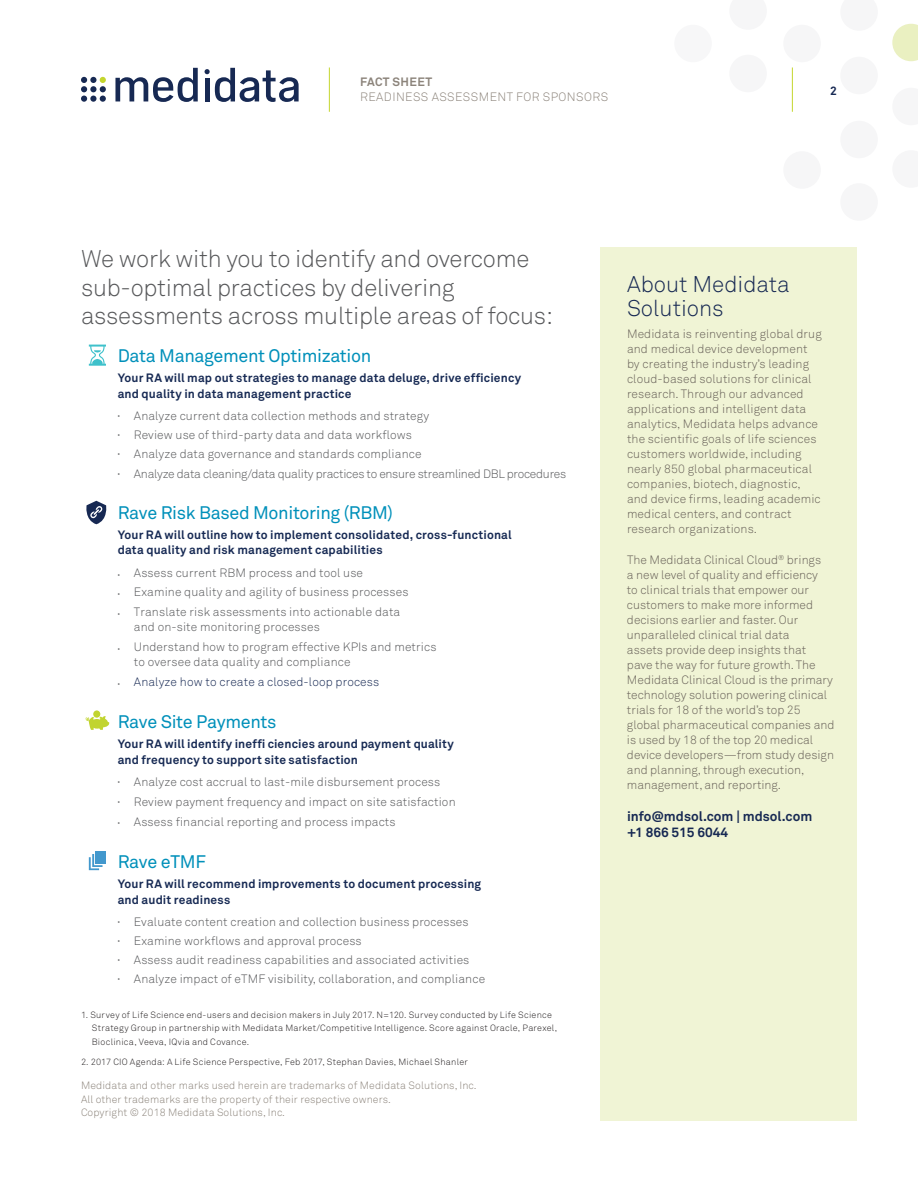
<style>
.page{position:relative;width:918px;height:1188px;background:#fff}
.page>*{position:absolute;margin:0;border:0;box-sizing:border-box;transform-origin:0 0}
.t1{font:300 24px/28.8px "Akkurat Std";letter-spacing:-.01em;color:#57585a}
.t2{font:300 22.5px/24px "Akkurat Std";color:#172953}
.t3{font:18px "Akkurat Std";letter-spacing:-.02em;color:#0090ba}
.t4{font:700 13.5px/16.2px "Akkurat Std";color:#172953}
.t5{font:300 12px/15px "Akkurat Std";color:#676058}
.t6{font:300 12px/15px "Akkurat Std";letter-spacing:.01em;color:#57585a}
.t7{font:700 12px/15.8px "Akkurat Std";letter-spacing:.015em;color:#172a54}
.t8{font:300 12px "Akkurat Std";letter-spacing:-.02em;color:#57585a}
.t9{font:300 12px "Akkurat Std";letter-spacing:.01em;color:#172953}
.t10{font:300 12px "Akkurat Std";letter-spacing:.035em;color:#8c847b}
.t11{font:700 12px "Akkurat Std";letter-spacing:.035em;color:#8c847b}
.t12{font:700 12px "Akkurat Std";color:#172953}
.t13{font:300 10.5px/13.5px "Akkurat Std";letter-spacing:.01em;color:#8c847b}
.t14{font:300 9px/13.5px "Akkurat Std";letter-spacing:.03em;color:#231f20}
.s1{font-family:"Myriad Pro";font-weight:400;font-size:7.5px}
.s2{font-family:"Myriad Pro";font-weight:400;font-size:7.5px;color:#57585a}
</style>
<div class="page">
<hr style="left:329px;top:68px;width:1px;height:44px;background:#c4d62e">
<hr style="left:792px;top:68px;width:1px;height:44px;background:#c4d62e">
<svg style="left:81px;top:77px;width:25px;height:25px"></svg>
<svg style="left:115px;top:68px;width:83px;height:34px"></svg>
<svg style="left:205px;top:68px;width:94px;height:34px"></svg>
<svg style="left:892px;top:24px;width:26px;height:37px"></svg>
<div style="left:840px;top:183px;width:38px;height:38px;background:#f6f6f7;border-radius:50%"></div>
<div style="left:840px;top:121px;width:38px;height:37px;background:#f6f6f7;border-radius:50%"></div>
<div style="left:840px;top:57px;width:38px;height:37px;background:#f6f6f7;border-radius:50%"></div>
<div style="left:783px;top:151px;width:38px;height:38px;background:#f6f6f7;border-radius:50%"></div>
<div style="left:783px;top:25px;width:38px;height:37px;background:#f6f6f7;border-radius:50%"></div>
<div style="left:729px;top:55px;width:38px;height:37px;background:#f6f6f7;border-radius:50%"></div>
<div style="left:674px;top:25px;width:38px;height:37px;background:#f7f7f8;border-radius:50%"></div>
<div style="left:600px;top:247px;width:256px;height:873px;background:#f0f4d5"></div>
<svg style="left:89px;top:854px;width:14px;height:16px"></svg>
<div style="left:96px;top:851px;width:10px;height:13px;background:#4298cd"></div>
<svg style="left:85px;top:710px;width:24px;height:20px"></svg>
<svg style="left:86px;top:501px;width:21px;height:23px"></svg>
<svg style="left:89px;top:345px;width:17px;height:21px"></svg>
<p class="t11" style="left:360px;top:74px;width:73px">FACT SHEET</p>
<p class="t10" style="left:360px;top:89px;width:250px">READINESS ASSESSMENT FOR SPONSORS</p>
<p class="t12" style="left:830px;top:83px;width:8px">2</p>
<h1 class="t1" style="left:81px;top:244px;width:473px">We work with you to identify and overcome sub-optimal practices by delivering assessments across multiple areas of focus:</h1>
<h3 class="t3" style="left:118px;top:345px;width:255px">Data Management Optimization</h3>
<p class="t7" style="left:118px;top:370px;width:405px">Your RA will map out strategies to manage data deluge, drive efficiency and quality in data management practice</p>
<p class="t6" style="left:118px;top:408px;width:313px"><span class="s1">•</span> Analyze current data collection methods and strategy</p>
<p class="t6" style="left:118px;top:427px;width:296px"><span class="s1">•</span> Review use of third-party data and data workflows</p>
<p class="t6" style="left:118px;top:446px;width:305px"><span class="s1">•</span> Analyze data governance and standards compliance</p>
<p class="t8" style="left:118px;top:466px;width:450px"><span class="s1">•</span> Analyze data cleaning/data quality practices to ensure streamlined DBL procedures</p>
<h3 class="t3" style="left:118px;top:502px;width:277px">Rave Risk Based Monitoring (RBM)</h3>
<p class="t7" style="left:118px;top:526px;width:396px">Your RA will outline how to implement consolidated, cross-functional data quality and risk management capabilities</p>
<p class="t6" style="left:118px;top:565px;width:247px"><span class="s1">•</span> Assess current RBM process and tool use</p>
<p class="t6" style="left:118px;top:584px;width:292px"><span class="s1">•</span> Examine quality and agility of business processes</p>
<p class="t6" style="left:134px;top:604px;width:268px;text-indent:-16px"><span class="s1">•</span> Translate risk assessments into actionable data and on-site monitoring processes</p>
<p class="t6" style="left:134px;top:639px;width:304px;text-indent:-16px"><span class="s1">•</span> Understand how to program effective KPIs and metrics to oversee data quality and compliance</p>
<p class="t9" style="left:118px;top:675px;width:263px"><span class="s2">•</span> Analyze how to create a closed-loop process</p>
<h3 class="t3" style="left:118px;top:711px;width:160px">Rave Site Payments</h3>
<p class="t7" style="left:118px;top:736px;width:338px">Your RA will identify ineffi ciencies around payment quality and frequency to support site satisfaction</p>
<p class="t6" style="left:118px;top:774px;width:324px"><span class="s1">•</span> Analyze cost accrual to last-mile disbursement process</p>
<p class="t6" style="left:118px;top:794px;width:339px"><span class="s1">•</span> Review payment frequency and impact on site satisfaction</p>
<p class="t6" style="left:118px;top:815px;width:279px"><span class="s1">•</span> Assess financial reporting and process impacts</p>
<h3 class="t3" style="left:118px;top:851px;width:90px">Rave eTMF</h3>
<p class="t7" style="left:118px;top:876px;width:365px">Your RA will recommend improvements to document processing and audit readiness</p>
<p class="t6" style="left:118px;top:914px;width:352px"><span class="s1">•</span> Evaluate content creation and collection business processes</p>
<p class="t6" style="left:118px;top:933px;width:246px"><span class="s1">•</span> Examine workflows and approval process</p>
<p class="t6" style="left:118px;top:952px;width:353px"><span class="s1">•</span> Assess audit readiness capabilities and associated activities</p>
<p class="t6" style="left:118px;top:971px;width:369px"><span class="s1">•</span> Analyze impact of eTMF visibility, collaboration, and compliance</p>
<p class="t14" style="left:92px;top:1008px;width:467px;text-indent:-11px">1. Survey of Life Science end-users and decision makers in July 2017. N=120. Survey conducted by Life Science<br>Strategy Group in partnership with Medidata Market/Competitive Intelligence. Score against Oracle, Parexel,<br>Bioclinica, Veeva, IQvia and Covance.</p>
<p class="t14" style="left:81px;top:1055px;width:388px">2. 2017 CIO Agenda: A Life Science Perspective, Feb 2017, Stephan Davies, Michael Shanler</p>
<p class="t13" style="left:81px;top:1079px;width:397px">Medidata and other marks used herein are trademarks of Medidata Solutions, Inc.<br>All other trademarks are the property of their respective owners.<br>Copyright © 2018 Medidata Solutions, Inc.</p>
<h2 class="t2" style="left:627px;top:272px;width:164px">About Medidata<br>Solutions</h2>
<p class="t5" style="left:627px;top:326px;width:196px">Medidata is reinventing global drug and medical device development by creating the industry’s leading cloud-based solutions for clinical research. Through our advanced applications and intelligent data analytics, Medidata helps advance the scientific goals of life sciences customers worldwide, including nearly 850 global pharmaceutical companies, biotech, diagnostic, and device firms, leading academic medical centers, and contract research organizations.</p>
<p class="t5" style="left:627px;top:552px;width:209px">The Medidata Clinical Cloud<sup>®</sup> brings<br>a new level of quality and efficiency<br>to clinical trials that empower our customers to make more informed decisions earlier and faster. Our unparalleled clinical trial data<br>assets provide deep insights that pave the way for future growth. The Medidata Clinical Cloud is the primary technology solution powering clinical trials for 18 of the world’s top 25 global pharmaceutical companies and is used by 18 of the top 20 medical device developers—from study design and planning, through execution, management, and reporting.</p>
<p class="t4" style="left:627px;top:808px;width:187px">info@mdsol.com | mdsol.com +1 866 515 6044</p>
</div>
